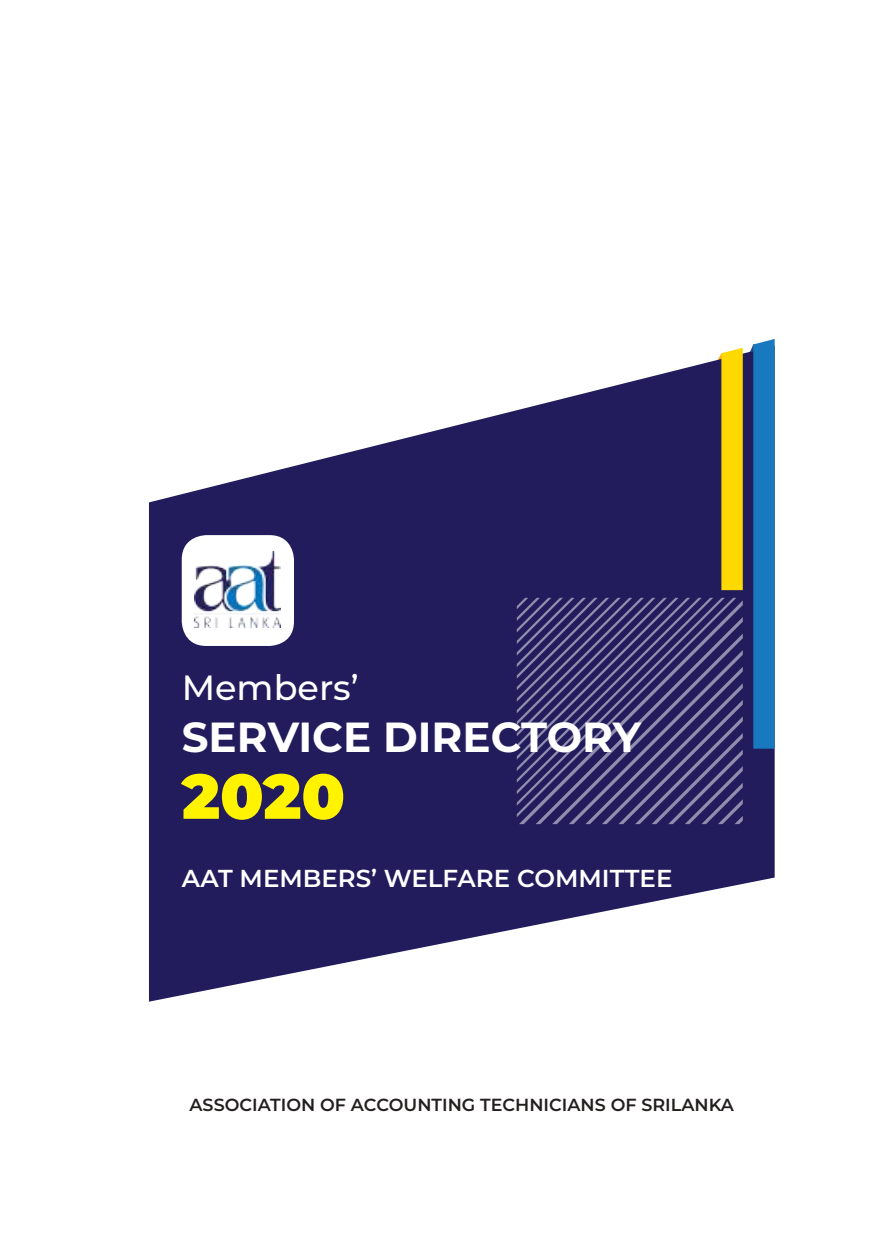
<style>
.page{position:relative;width:874px;height:1241px;background:#fff}
.page>*{position:absolute;margin:0;border:0;box-sizing:border-box;transform-origin:0 0}
.t1{font:900 63px "Montserrat";color:#fff300}
.t2{font:700 42px "Montserrat";color:#fff}
.t3{font:500 35px "Montserrat";color:#fff}
.t4{font:600 24.5px "Montserrat";color:#fff}
.t5{font:600 17.5px "Montserrat";color:#241f1f}
</style>
<div class="page">
<svg style="left:149px;top:347px;width:625px;height:654px;fill:#221c5d"></svg>
<svg style="left:716px;top:348px;width:26px;height:242px"></svg>
<svg style="left:749px;top:339px;width:25px;height:409px"></svg>
<div style="left:182px;top:535px;width:112px;height:111px;background:#fff;border-radius:24px"></div>
<img style="left:194px;top:551px;width:86px;height:76px">
<svg style="left:516px;top:597px;width:226px;height:227px"></svg>
<h3 class="t3" style="left:182px;top:662px;width:178px">Members’</h3>
<h2 class="t2" style="left:182px;top:707px;width:460px">SERVICE DIRECTORY</h2>
<h1 class="t1" style="left:182px;top:749px;width:165px">2020</h1>
<h3 class="t4" style="left:182px;top:860px;width:492px">AAT MEMBERS’ WELFARE COMMITTEE</h3>
<p class="t5" style="left:189px;top:1092px;width:545px">ASSOCIATION OF ACCOUNTING TECHNICIANS OF SRILANKA</p>
</div>
